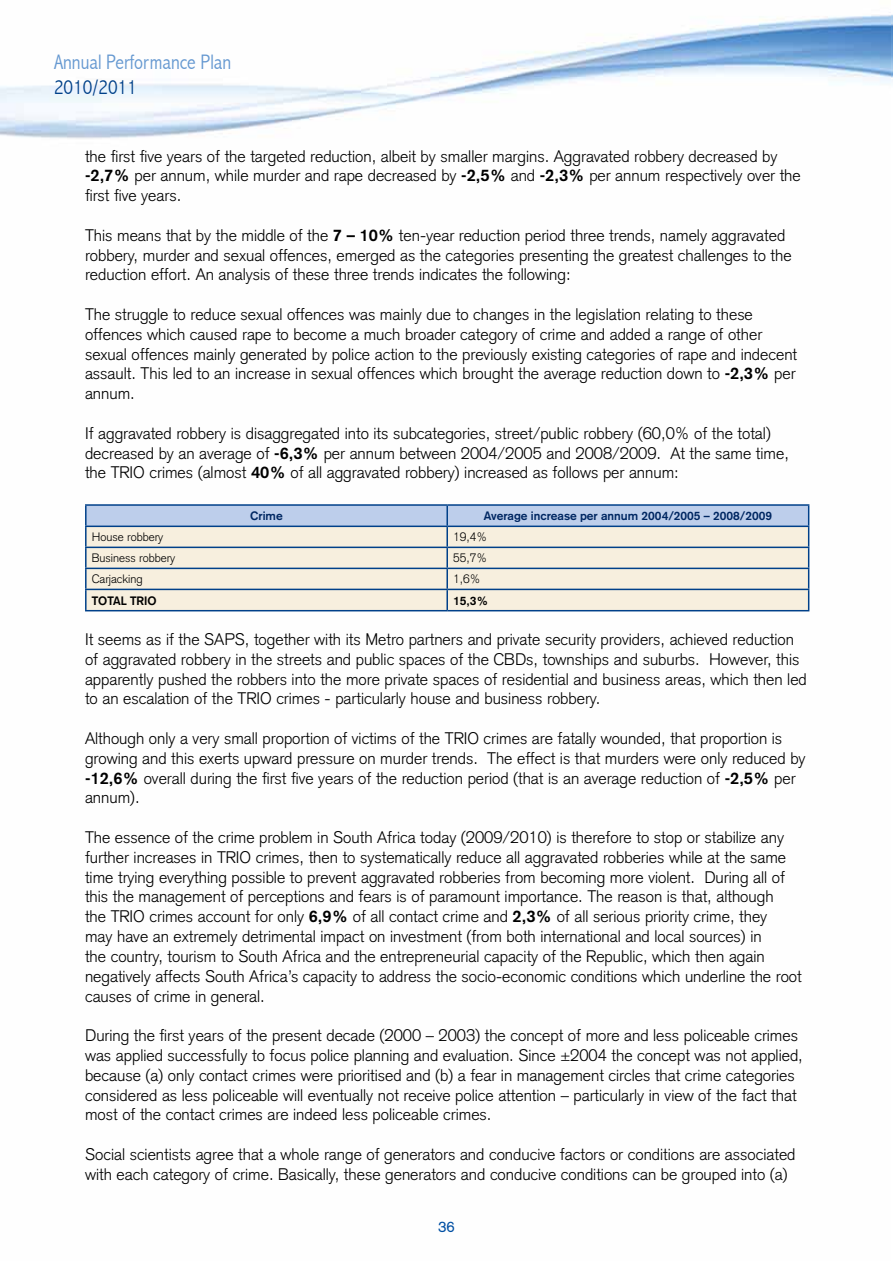
<style>
.page{position:relative;width:893px;height:1263px;background:#fff}
.page>*{position:absolute;margin:0;border:0;box-sizing:border-box;transform-origin:0 0}
.t1{font:300 condensed 21px "Abadi";color:#6699d1}
.t2{font:300 condensed 21px "Abadi";color:#004089}
.t3{font:300 16.5px/19.8px "Akzidenz Grotesk";color:#000}
.t4{font:15px "Akzidenz Grotesk";color:#004fa3}
.t5{font:300 12px "Akzidenz Grotesk";color:#000}
.t6{font:700 12px "Akzidenz Grotesk";color:#002762}
.t7{font:700 12px "Akzidenz Grotesk";color:#000}
.s1{font-weight:700}
</style>
<div class="page">
<img style="left:0;top:14px;width:892px;height:598px">
<hr style="left:85px;top:504px;width:362px;height:2px;background:#004089">
<hr style="left:85px;top:506px;width:2px;height:20px;background:#004089">
<hr style="left:447px;top:504px;width:362px;height:2px;background:#004089">
<hr style="left:85px;top:526px;width:362px;height:1px;background:#004089">
<hr style="left:85px;top:527px;width:2px;height:20px;background:#004089">
<hr style="left:85px;top:547px;width:362px;height:1px;background:#004089">
<hr style="left:85px;top:548px;width:2px;height:20px;background:#004089">
<hr style="left:85px;top:568px;width:362px;height:1px;background:#004089">
<hr style="left:85px;top:569px;width:2px;height:20px;background:#004089">
<hr style="left:85px;top:589px;width:362px;height:1px;background:#004089">
<hr style="left:85px;top:590px;width:2px;height:20px;background:#004089">
<svg style="left:86px;top:505px;width:723px;height:105px;background:#dbdcda"></svg>
<hr style="left:85px;top:610px;width:362px;height:1px;background:#004089">
<hr style="left:447px;top:610px;width:362px;height:1px;background:#004089">
<p class="t1" style="left:54px;top:49px;width:179px">Annual Performance Plan</p>
<p class="t2" style="left:54px;top:75px;width:84px">2010/2011</p>
<p class="t3" style="left:85px;top:146px;width:717px">the first five years of the targeted reduction, albeit by smaller margins. Aggravated robbery decreased by <span class="s1">-2,7%</span> per annum, while murder and rape decreased by <span class="s1">-2,5%</span> and <span class="s1">-2,3%</span> per annum respectively over the first five years.</p>
<p class="t3" style="left:85px;top:225px;width:708px">This means that by the middle of the <span class="s1">7 – 10%</span> ten-year reduction period three trends, namely aggravated robbery, murder and sexual offences, emerged as the categories presenting the greatest challenges to the reduction effort. An analysis of these three trends indicates the following:</p>
<p class="t3" style="left:85px;top:304px;width:714px">The struggle to reduce sexual offences was mainly due to changes in the legislation relating to these offences which caused rape to become a much broader category of crime and added a range of other sexual offences mainly generated by police action to the previously existing categories of rape and indecent assault. This led to an increase in sexual offences which brought the average reduction down to <span class="s1">-2,3%</span> per annum.</p>
<p class="t3" style="left:85px;top:423px;width:705px">If aggravated robbery is disaggregated into its subcategories, street/public robbery (60,0% of the total) decreased by an average of <span class="s1">-6,3%</span> per annum between 2004/2005 and 2008/2009. At the same time, the TRIO crimes (almost <span class="s1">40%</span> of all aggravated robbery) increased as follows per annum:</p>
<p class="t6" style="left:250px;top:509px;width:34px">Crime</p>
<p class="t6" style="left:484px;top:509px;width:290px">Average increase per annum 2004/2005 – 2008/2009</p>
<p class="t5" style="left:92px;top:530px;width:73px">House robbery</p>
<p class="t5" style="left:453px;top:530px;width:36px">19,4%</p>
<p class="t5" style="left:92px;top:551px;width:85px">Business robbery</p>
<p class="t5" style="left:453px;top:551px;width:36px">55,7%</p>
<p class="t5" style="left:92px;top:572px;width:52px">Carjacking</p>
<p class="t5" style="left:453px;top:572px;width:29px">1,6%</p>
<p class="t7" style="left:92px;top:593px;width:66px">TOTAL TRIO</p>
<p class="t7" style="left:453px;top:593px;width:37px">15,3%</p>
<p class="t3" style="left:85px;top:629px;width:723px">It seems as if the SAPS, together with its Metro partners and private security providers, achieved reduction of aggravated robbery in the streets and public spaces of the CBDs, townships and suburbs. However, this apparently pushed the robbers into the more private spaces of residential and business areas, which then led to an escalation of the TRIO crimes - particularly house and business robbery.</p>
<p class="t3" style="left:85px;top:728px;width:722px">Although only a very small proportion of victims of the TRIO crimes are fatally wounded, that proportion is growing and this exerts upward pressure on murder trends. The effect is that murders were only reduced by <span class="s1">-12,6%</span> overall during the first five years of the reduction period (that is an average reduction of <span class="s1">-2,5%</span> per annum).</p>
<p class="t3" style="left:85px;top:827px;width:718px">The essence of the crime problem in South Africa today (2009/2010) is therefore to stop or stabilize any further increases in TRIO crimes, then to systematically reduce all aggravated robberies while at the same time trying everything possible to prevent aggravated robberies from becoming more violent. During all of this the management of perceptions and fears is of paramount importance. The reason is that, although<br>the TRIO crimes account for only <span class="s1">6,9%</span> of all contact crime and <span class="s1">2,3%</span> of all serious priority crime, they<br>may have an extremely detrimental impact on investment (from both international and local sources) in<br>the country, tourism to South Africa and the entrepreneurial capacity of the Republic, which then again negatively affects South Africa’s capacity to address the socio-economic conditions which underline the root causes of crime in general.</p>
<p class="t3" style="left:85px;top:1025px;width:719px">During the first years of the present decade (2000 – 2003) the concept of more and less policeable crimes was applied successfully to focus police planning and evaluation. Since ±2004 the concept was not applied, because (a) only contact crimes were prioritised and (b) a fear in management circles that crime categories considered as less policeable will eventually not receive police attention – particularly in view of the fact that most of the contact crimes are indeed less policeable crimes.</p>
<p class="t3" style="left:85px;top:1144px;width:712px">Social scientists agree that a whole range of generators and conducive factors or conditions are associated with each category of crime. Basically, these generators and conducive conditions can be grouped into (a)</p>
<p class="t4" style="left:438px;top:1217px;width:18px">36</p>
</div>
